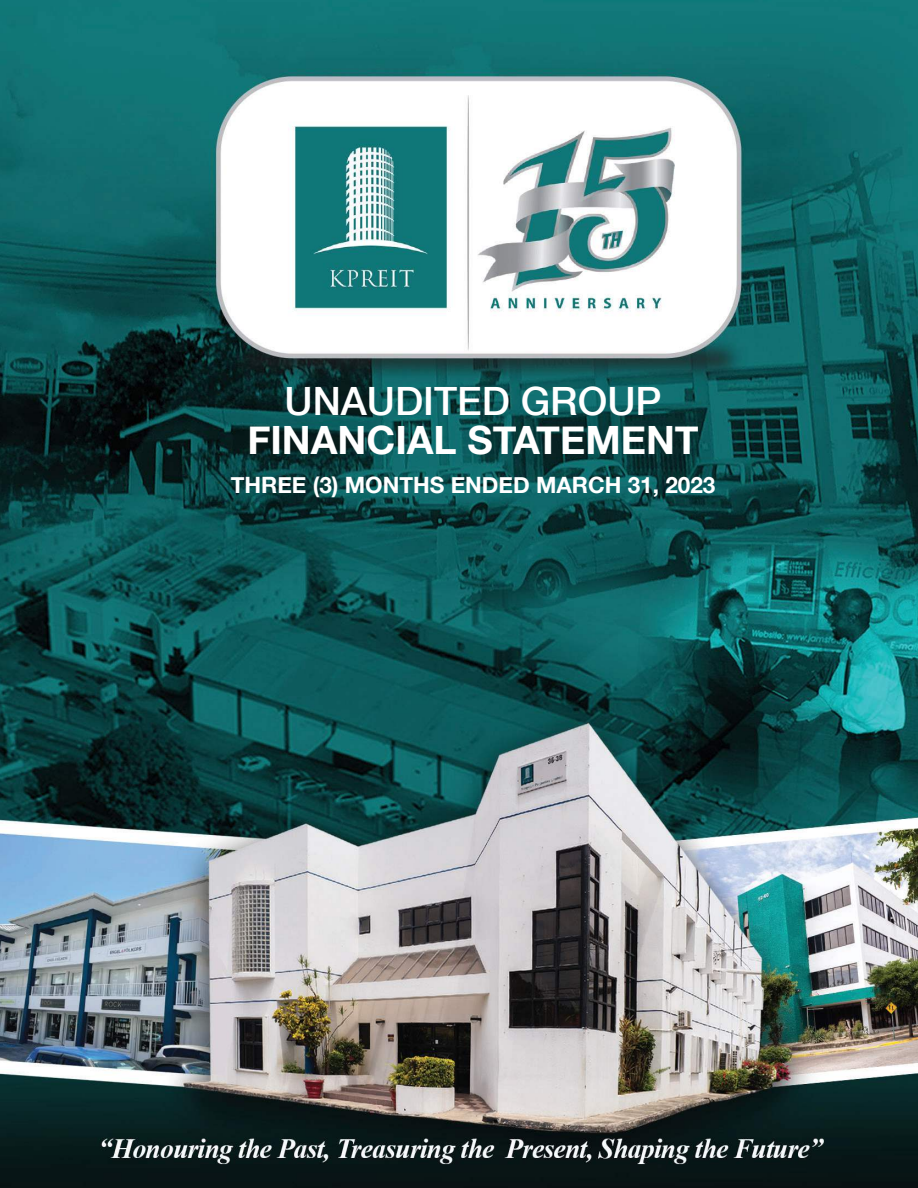
<style>
.page{position:relative;width:918px;height:1188px;background:#fff}
.page>*{position:absolute;margin:0;border:0;box-sizing:border-box;transform-origin:0 0}
.t1{font:700 39px "Helvetica Neue";color:#fff}
.t2{font:500 39px "Helvetica Neue";color:#fff}
.t3{font:700 22.5px "Helvetica Neue";color:#fff}
</style>
<div class="page">
<img style="left:0;top:0;width:918px;height:1188px">
<h1 class="t2" style="left:285px;top:387px;width:379px">UNAUDITED GROUP</h1>
<h1 class="t1" style="left:247px;top:426px;width:453px">FINANCIAL STATEMENT</h1>
<p class="t3" style="left:231px;top:477px;width:486px">THREE (3) MONTHS ENDED MARCH 31, 2023</p>
</div>
